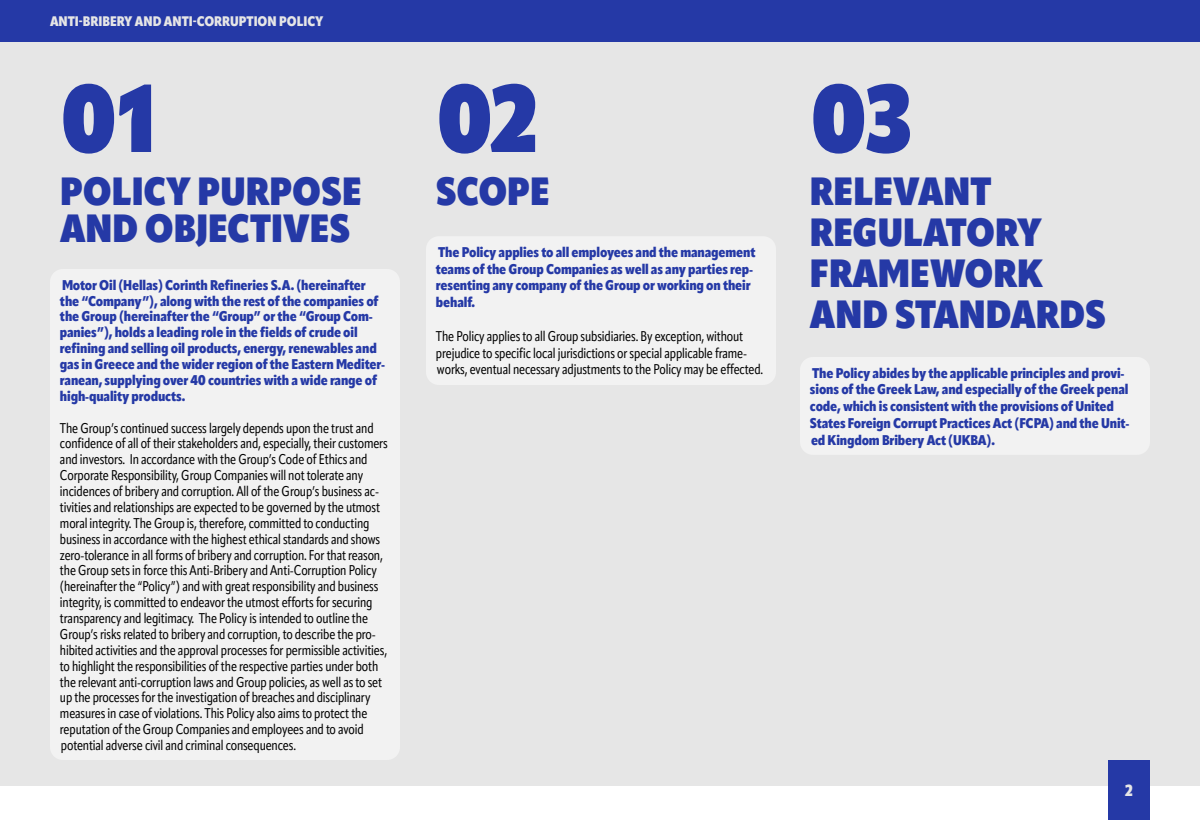
<style>
.page{position:relative;width:1200px;height:820px;background:#fff}
.page>*{position:absolute;margin:0;border:0;box-sizing:border-box;transform-origin:0 0}
.t1{font:800 94.6px "Apparat Cond";color:#2539a6}
.t2{font:800 39.1px/40.8px "Apparat Cond";color:#2539a6}
.t3{font:900 16px "Apparat Cond";color:#e6e6e6}
.t4{font:14px/15.9px "Apparat Cond";letter-spacing:-.01em;color:#000}
.t5{font:900 14px/15.9px "Apparat Cond";letter-spacing:-.01em;color:#2539a6}
.t6{font:900 13.7px "Apparat Cond";color:#e6e6e6}
</style>
<div class="page">
<div style="left:0;top:41px;width:1200px;height:745px;background:#e6e6e6"></div>
<div style="left:0;top:0;width:1200px;height:41px;background:#2539a6"></div>
<div style="left:1108px;top:760px;width:42px;height:60px;background:#2539a6"></div>
<div style="left:50px;top:269px;width:350px;height:491px;background:#f2f2f2;border-radius:13px"></div>
<div style="left:426px;top:236px;width:350px;height:149px;background:#f2f2f2;border-radius:13px"></div>
<div style="left:800px;top:357px;width:350px;height:98px;background:#f2f2f2;border-radius:13px"></div>
<p class="t6" style="left:50px;top:13px;width:275px">ANTI-BRIBERY AND ANTI-CORRUPTION POLICY</p>
<h1 class="t1" style="left:60px;top:60px;width:98px">01</h1>
<h1 class="t1" style="left:436px;top:60px;width:103px">02</h1>
<h1 class="t1" style="left:810px;top:60px;width:103px">03</h1>
<h2 class="t2" style="left:60px;top:174px;width:303px;line-height:36.9px">POLICY PURPOSE<br>AND OBJECTIVES</h2>
<h2 class="t2" style="left:436px;top:172px;width:115px">SCOPE</h2>
<h2 class="t2" style="left:810px;top:172px;width:298px">RELEVANT<br>REGULATORY<br>FRAMEWORK<br>AND STANDARDS</h2>
<p class="t5" style="left:436px;top:244px;width:321px;line-height:16.8px">The Policy applies to all employees and the management teams of the Group Companies as well as any parties rep&shy;resenting any company of the Group or working on their behalf.</p>
<p class="t4" style="left:436px;top:328px;width:329px;line-height:16.8px">The Policy applies to all Group subsidiaries. By exception, without prejudice to specific local jurisdictions or special applicable frame&shy;works, eventual necessary adjustments to the Policy may be effected.</p>
<p class="t5" style="left:60px;top:277px;width:327px">Motor Oil (Hellas) Corinth Refineries S.A. (hereinafter the “Company”), along with the rest of the companies of the Group (hereinafter the “Group” or the “Group Com&shy;panies”), holds a leading role in the fields of crude oil refining and selling oil products, energy, renewables and gas in Greece and the wider region of the Eastern Mediter&shy;ranean, supplying over 40 countries with a wide range of high-quality products.</p>
<p class="t4" style="left:60px;top:420px;width:329px">The Group’s continued success largely depends upon the trust and confidence of all of their stakeholders and, especially, their customers and investors. In accordance with the Group’s Code of Ethics and Corporate Responsibility, Group Companies will not tolerate any incidences of bribery and corruption. All of the Group’s business ac&shy;tivities and relationships are expected to be governed by the utmost moral integrity. The Group is, therefore, committed to conducting business in accordance with the highest ethical standards and shows zero-tolerance in all forms of bribery and corruption. For that reason, the Group sets in force this Anti-Bribery and Anti-Corruption Policy (hereinafter the “Policy”) and with great responsibility and business integrity, is committed to endeavor the utmost efforts for securing transparency and legitimacy. The Policy is intended to outline the Group’s risks related to bribery and corruption, to describe the pro&shy;hibited activities and the approval processes for permissible activities, to highlight the responsibilities of the respective parties under both the relevant anti-corruption laws and Group policies, as well as to set up the processes for the investigation of breaches and disciplinary measures in case of violations. This Policy also aims to protect the reputation of the Group Companies and employees and to avoid potential adverse civil and criminal consequences.</p>
<p class="t5" style="left:810px;top:364px;width:321px;line-height:16.8px">The Policy abides by the applicable principles and provi&shy;sions of the Greek Law, and especially of the Greek penal code, which is consistent with the provisions of United States Foreign Corrupt Practices Act (FCPA) and the Unit&shy;ed Kingdom Bribery Act (UKBA).</p>
<p class="t3" style="left:1125px;top:781px;width:9px">2</p>
</div>
